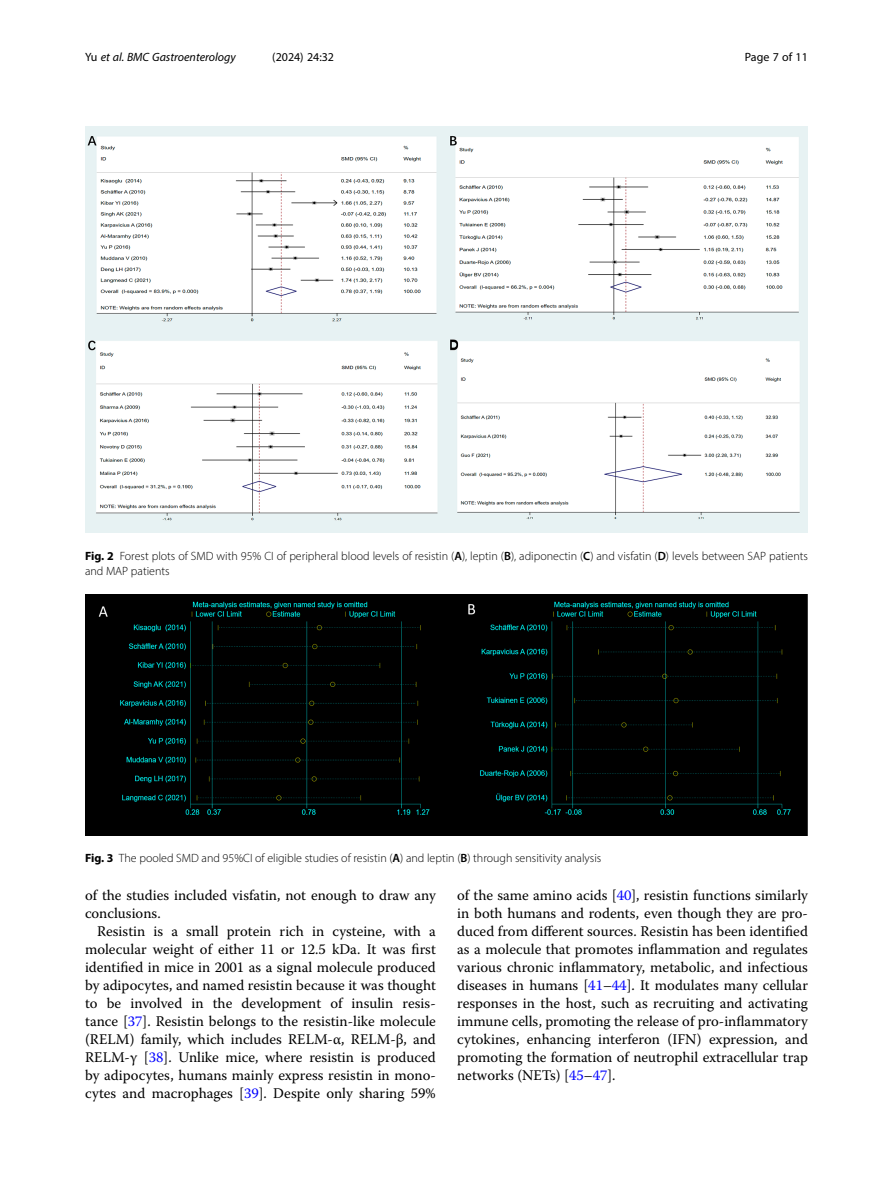
<style>
.page{position:relative;width:893px;height:1191px;background:#fff}
.page>*{position:absolute;margin:0;border:0;box-sizing:border-box;transform-origin:0 0}
.Body_Text_Indent{font:14.7px/18px "Warnock Pro";color:#000;text-align:justify}
.Body_Text{font:14.7px/18px "Warnock Pro";color:#000}
.Figure_Caption{font:300 12px/15px "Myriad Pro";color:#000}
.t1{font:italic 12px "Myriad Pro";color:#000}
.t2{font:12px "Myriad Pro";color:#000}
.s1{font-style:normal}
.s2{font-weight:700}
.s3{font-weight:600}
.s4{color:#00f}
</style>
<div class="page">
<img style="left:85px;top:594px;width:723px;height:241px">
<img style="left:85px;top:126px;width:723px;height:406px">
<p class="t1" style="left:85px;top:50px;width:152px"><span class="s1">Yu</span> et al. BMC Gastroenterology</p>
<p class="t2" style="left:272px;top:50px;width:63px">(2024) 24:32</p>
<p class="t2" style="left:745px;top:50px;width:65px">Page 7 of 11</p>
<p class="Figure_Caption" style="left:85px;top:548px;width:724px"><span class="s2">Fig. 2</span> Forest plots of SMD with 95% CI of peripheral blood levels of resistin (<span class="s3">A</span>), leptin (<span class="s3">B</span>), adiponectin (<span class="s3">C</span>) and visfatin (<span class="s3">D</span>) levels between SAP patients and MAP patients</p>
<p class="Figure_Caption" style="left:85px;top:850px;width:518px"><span class="s2">Fig. 3</span> The pooled SMD and 95%CI of eligible studies of resistin (<span class="s3">A</span>) and leptin (<span class="s3">B</span>) through sensitivity analysis</p>
<p class="Body_Text" style="left:85px;top:886px;width:352px">of the studies included visfatin, not enough to draw any conclusions.</p>
<p class="Body_Text_Indent" style="left:85px;top:922px;width:352px;text-indent:12px">Resistin is a small protein rich in cysteine, with a molecular weight of either 11 or 12.5 kDa. It was first identified in mice in 2001 as a signal molecule produced by adipocytes, and named resistin because it was thought to be involved in the development of insulin resis&shy;tance [<span class="s4">37</span>]. Resistin belongs to the resistin-like molecule (RELM) family, which includes RELM-α, RELM-β, and RELM-γ [<span class="s4">38</span>]. Unlike mice, where resistin is produced by adipocytes, humans mainly express resistin in mono&shy;cytes and macrophages [<span class="s4">39</span>]. Despite only sharing 59%</p>
<p class="Body_Text_Indent" style="left:457px;top:886px;width:352px">of the same amino acids [<span class="s4">40</span>], resistin functions similarly in both humans and rodents, even though they are pro&shy;duced from different sources. Resistin has been identified as a molecule that promotes inflammation and regulates various chronic inflammatory, metabolic, and infectious diseases in humans [<span class="s4">41</span>–<span class="s4">44</span>]. It modulates many cellular responses in the host, such as recruiting and activating immune cells, promoting the release of pro-inflammatory cytokines, enhancing interferon (IFN) expression, and promoting the formation of neutrophil extracellular trap networks (NETs) [<span class="s4">45</span>–<span class="s4">47</span>].</p>
</div>
